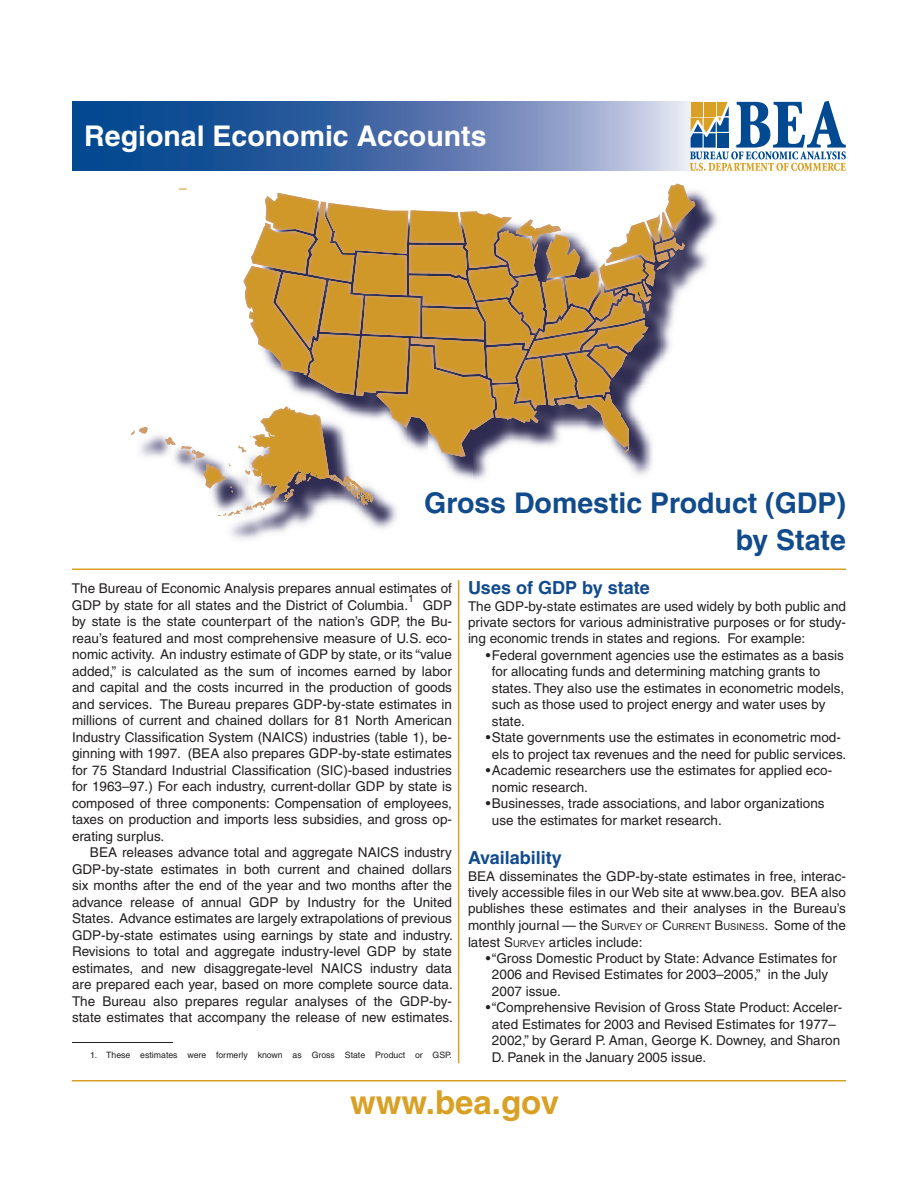
<style>
.page{position:relative;width:918px;height:1188px;background:#fff}
.page>*{position:absolute;margin:0;border:0;box-sizing:border-box;transform-origin:0 0}
.t1{font:700 33px "Helvetica";color:#d8a125}
.t2{font:700 28.5px/37.5px "Helvetica";color:#124b8c;text-align:right}
.t3{font:700 28.5px "Helvetica";color:#fff}
.t4{font:700 18px "Helvetica";color:#124b8c}
.t5{font:13.5px/16.5px "Helvetica";color:#231f20}
.t6{font:10.5px "Helvetica";color:#231f20}
.t7{font:8.7px "Helvetica";color:#231f20}
.s1{font-size:9.45px}
</style>
<div class="page">
<img style="left:230px;top:517px;width:167px;height:23px">
<img style="left:695px;top:190px;width:23px;height:86px">
<svg style="left:131px;top:184px;width:564px;height:333px"></svg>
<hr style="left:72px;top:1042px;width:101px;height:1px;background:#231f20">
<hr style="left:458px;top:580px;width:1px;height:483px;background:#d8a125">
<svg style="left:72px;top:102px;width:618px;height:69px;background:#5277af"></svg>
<svg style="left:690px;top:101px;width:156px;height:70px"></svg>
<hr style="left:72px;top:569px;width:774px;height:1px;background:#d8a125">
<hr style="left:72px;top:1080px;width:774px;height:2px;background:#d8a125">
<h2 class="t3" style="left:84px;top:119px;width:404px">Regional Economic Accounts</h2>
<h2 class="t2" style="left:424px;top:484px;width:423px">Gross Domestic Product (GDP) by State</h2>
<h3 class="t4" style="left:468px;top:577px;width:183px">Uses of GDP by state</h3>
<p class="t5" style="left:468px;top:597px;width:380px;text-align:justify">The GDP-by-state estimates are used widely by both public and private sectors for various administrative purposes or for study&shy;ing economic trends in states and regions. For example:</p>
<p class="t5" style="left:492px;top:647px;width:354px;text-indent:-6px">• Federal government agencies use the estimates as a basis for allocating funds and determining matching grants to states. They also use the estimates in econometric models, such as those used to project energy and water uses by state.</p>
<p class="t5" style="left:486px;top:729px;width:362px;text-align:center">• State governments use the estimates in econometric mod&shy;els to project tax revenues and the need for public services.</p>
<p class="t5" style="left:492px;top:762px;width:342px;text-indent:-6px">• Academic researchers use the estimates for applied eco&shy;nomic research.</p>
<p class="t5" style="left:492px;top:795px;width:334px;text-indent:-6px">• Businesses, trade associations, and labor organizations use the estimates for market research.</p>
<h3 class="t4" style="left:468px;top:847px;width:95px">Availability</h3>
<p class="t5" style="left:468px;top:867px;width:380px;text-align:justify">BEA disseminates the GDP-by-state estimates in free, interac&shy;tively accessible files in our Web site at www.bea.gov. BEA also publishes these estimates and their analyses in the Bureau’s monthly journal — the S<span class="s1">URVEY OF</span> C<span class="s1">URRENT</span> B<span class="s1">USINESS</span>. Some of the latest S<span class="s1">URVEY</span> articles include:</p>
<p class="t5" style="left:492px;top:950px;width:346px;text-indent:-6px">• “Gross Domestic Product by State: Advance Estimates for<br>2006 and Revised Estimates for 2003–2005,” in the July<br>2007 issue.</p>
<p class="t5" style="left:492px;top:999px;width:352px;text-indent:-6px">• “Comprehensive Revision of Gross State Product: Acceler&shy;ated Estimates for 2003 and Revised Estimates for 1977– 2002,” by Gerard P. Aman, George K. Downey, and Sharon D. Panek in the January 2005 issue.</p>
<p class="t5" style="left:72px;top:580px;width:381px">The Bureau of Economic Analysis prepares annual estimates of<br>GDP by state for all states and the District of Columbia.</p>
<p class="t6" style="left:408px;top:593px;width:7px">1</p>
<p class="t5" style="left:72px;top:597px;width:382px;text-align:justify;text-indent:351px">GDP by state is the state counterpart of the nation’s GDP, the Bu&shy;reau’s featured and most comprehensive measure of U.S. eco&shy;nomic activity. An industry estimate of GDP by state, or its “value added,” is calculated as the sum of incomes earned by labor and capital and the costs incurred in the production of goods and services. The Bureau prepares GDP-by-state estimates in millions of current and chained dollars for 81 North American Industry Classification System (NAICS) industries (table 1), be&shy;ginning with 1997. (BEA also prepares GDP-by-state estimates for 75 Standard Industrial Classification (SIC)-based industries for 1963–97.) For each industry, current-dollar GDP by state is composed of three components: Compensation of employees, taxes on production and imports less subsidies, and gross op&shy;erating surplus.</p>
<p class="t5" style="left:72px;top:844px;width:382px;text-align:justify;text-indent:18px">BEA releases advance total and aggregate NAICS industry GDP-by-state estimates in both current and chained dollars six months after the end of the year and two months after the advance release of annual GDP by Industry for the United States. Advance estimates are largely extrapolations of previous GDP-by-state estimates using earnings by state and industry.<br>Revisions to total and aggregate industry-level GDP by state estimates, and new disaggregate-level NAICS industry data are prepared each year, based on more complete source data.<br>The Bureau also prepares regular analyses of the GDP-by&shy;state estimates that accompany the release of new estimates.</p>
<p class="t7" style="left:90px;top:1050px;width:363px">1. These estimates were formerly known as Gross State Product or GSP.</p>
<h1 class="t1" style="left:350px;top:1082px;width:210px">www.bea.gov</h1>
</div>
